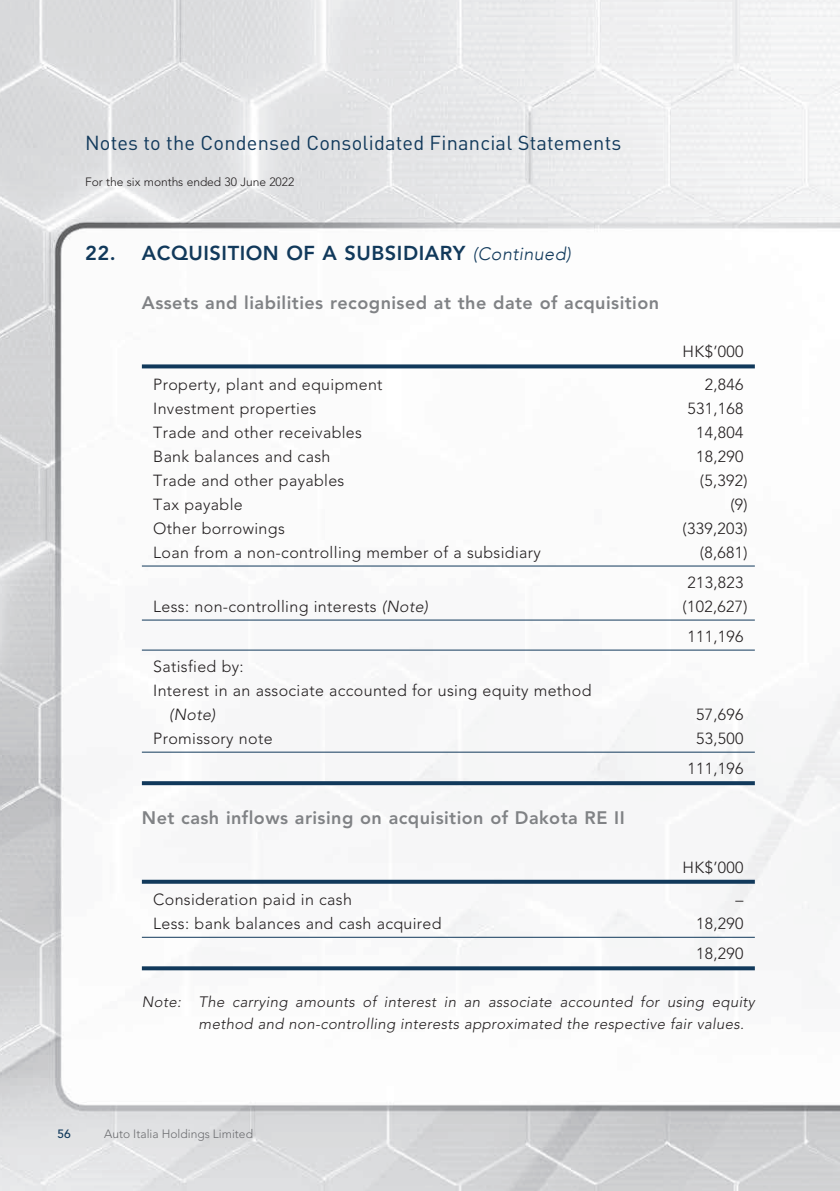
<style>
.page{position:relative;width:840px;height:1191px;background:#fff}
.page>*{position:absolute;margin:0;border:0;box-sizing:border-box;transform-origin:0 0}
.t1{font:20px "DIN Pro";letter-spacing:.01em;color:#11395b}
.t2{font:800 20px "Avenir LT Std";letter-spacing:.025em;color:#11395b}
.t3{font:800 18px "Avenir LT Std";letter-spacing:.025em;color:#808285}
.t4{font:300 16px/30px "Avenir LT Std";letter-spacing:.02em;color:#231f20;text-align:center}
.t5{font:italic 300 16px "Avenir LT Std";color:#231f20}
.t6{font:italic 300 15px/22px "Avenir LT Std";letter-spacing:.02em;color:#231f20}
.t7{font:300 12px "Avenir LT Std";letter-spacing:-.005em;color:#231f20}
.t8{font:300 12px "Avenir LT Std";color:#6c6d70}
.t9{font:500 12px "Avenir LT Std";color:#11395b}
.s1{font-family:"Avenir";font-weight:300;font-style:italic;font-size:18px}
.s2{font-style:italic}
</style>
<div class="page">
<img style="left:0;top:0;width:839px;height:1191px">
<svg style="left:142px;top:364px;width:487px;height:4px;background:#2a4e6c"></svg>
<svg style="left:629px;top:364px;width:125px;height:4px"></svg>
<hr style="left:142px;top:565px;width:487px;height:1px;background:#11395b">
<hr style="left:629px;top:565px;width:125px;height:1px;background:#11395b">
<hr style="left:142px;top:619px;width:487px;height:1px;background:#11395b">
<hr style="left:629px;top:619px;width:125px;height:1px;background:#11395b">
<hr style="left:142px;top:649px;width:487px;height:1px;background:#11395b">
<hr style="left:629px;top:649px;width:125px;height:1px;background:#11395b">
<hr style="left:142px;top:751px;width:487px;height:1px;background:#11395b">
<hr style="left:629px;top:751px;width:125px;height:1px;background:#11395b">
<svg style="left:142px;top:781px;width:487px;height:4px;background:#1b4162"></svg>
<svg style="left:629px;top:781px;width:125px;height:4px"></svg>
<svg style="left:142px;top:879px;width:487px;height:4px;background:#3c5c78"></svg>
<svg style="left:629px;top:879px;width:125px;height:4px"></svg>
<hr style="left:142px;top:936px;width:487px;height:1px;background:#11395b">
<hr style="left:629px;top:936px;width:125px;height:1px;background:#11395b">
<svg style="left:142px;top:966px;width:487px;height:4px;background:#234867"></svg>
<svg style="left:629px;top:966px;width:125px;height:4px"></svg>
<p class="t1" style="left:85px;top:129px;width:537px">Notes to the Condensed Consolidated Financial Statements</p>
<p class="t7" style="left:85px;top:175px;width:210px">For the six months ended 30 June 2022</p>
<p class="t2" style="left:85px;top:242px;width:487px">22. ACQUISITION OF A SUBSIDIARY <span class="s1">(Continued)</span></p>
<p class="t3" style="left:142px;top:292px;width:518px">Assets and liabilities recognised at the date of acquisition</p>
<p class="t4" style="left:682px;top:337px;width:62px">HK$’000</p>
<p class="t4" style="left:153px;top:369px;width:231px">Property, plant and equipment</p>
<p class="t4" style="left:704px;top:369px;width:40px">2,846</p>
<p class="t4" style="left:153px;top:393px;width:165px">Investment properties</p>
<p class="t4" style="left:687px;top:393px;width:58px">531,168</p>
<p class="t4" style="left:153px;top:417px;width:210px">Trade and other receivables</p>
<p class="t4" style="left:695px;top:417px;width:49px">14,804</p>
<p class="t4" style="left:153px;top:441px;width:178px">Bank balances and cash</p>
<p class="t4" style="left:695px;top:441px;width:49px">18,290</p>
<p class="t4" style="left:153px;top:465px;width:192px">Trade and other payables</p>
<p class="t4" style="left:699px;top:465px;width:49px">(5,392)</p>
<p class="t4" style="left:153px;top:489px;width:91px">Tax payable</p>
<p class="t4" style="left:730px;top:489px;width:19px">(9)</p>
<p class="t4" style="left:153px;top:513px;width:133px">Other borrowings</p>
<p class="t4" style="left:682px;top:513px;width:67px">(339,203)</p>
<p class="t4" style="left:153px;top:537px;width:389px">Loan from a non-controlling member of a subsidiary</p>
<p class="t4" style="left:687px;top:537px;width:62px;text-align:right">(8,681)<br>213,823</p>
<p class="t4" style="left:153px;top:591px;width:276px">Less: non-controlling interests <span class="s2">(Note)</span></p>
<p class="t4" style="left:682px;top:591px;width:67px">(102,627)<br>111,196</p>
<p class="t4" style="left:153px;top:654px;width:439px;line-height:24px;text-align:left">Satisfied by:<br>Interest in an associate accounted for using equity method</p>
<p class="t5" style="left:169px;top:705px;width:48px">(Note)</p>
<p class="t4" style="left:695px;top:699px;width:49px">57,696</p>
<p class="t4" style="left:153px;top:723px;width:121px">Promissory note</p>
<p class="t4" style="left:687px;top:723px;width:58px">53,500<br>111,196</p>
<p class="t3" style="left:142px;top:807px;width:484px">Net cash inflows arising on acquisition of Dakota RE II</p>
<p class="t4" style="left:682px;top:852px;width:62px">HK$’000</p>
<p class="t4" style="left:153px;top:884px;width:200px">Consideration paid in cash</p>
<p class="t4" style="left:735px;top:884px;width:9px">–</p>
<p class="t4" style="left:153px;top:908px;width:290px">Less: bank balances and cash acquired</p>
<p class="t4" style="left:695px;top:908px;width:49px;text-align:left">18,290<br>18,290</p>
<p class="t6" style="left:198px;top:991px;width:557px;text-indent:-57px">Note: The carrying amounts of interest in an associate accounted for using equity method and non-controlling interests approximated the respective fair values.</p>
<p class="t9" style="left:58px;top:1126px;width:15px">56</p>
<p class="t8" style="left:104px;top:1127px;width:150px">Auto Italia Holdings Limited</p>
</div>
